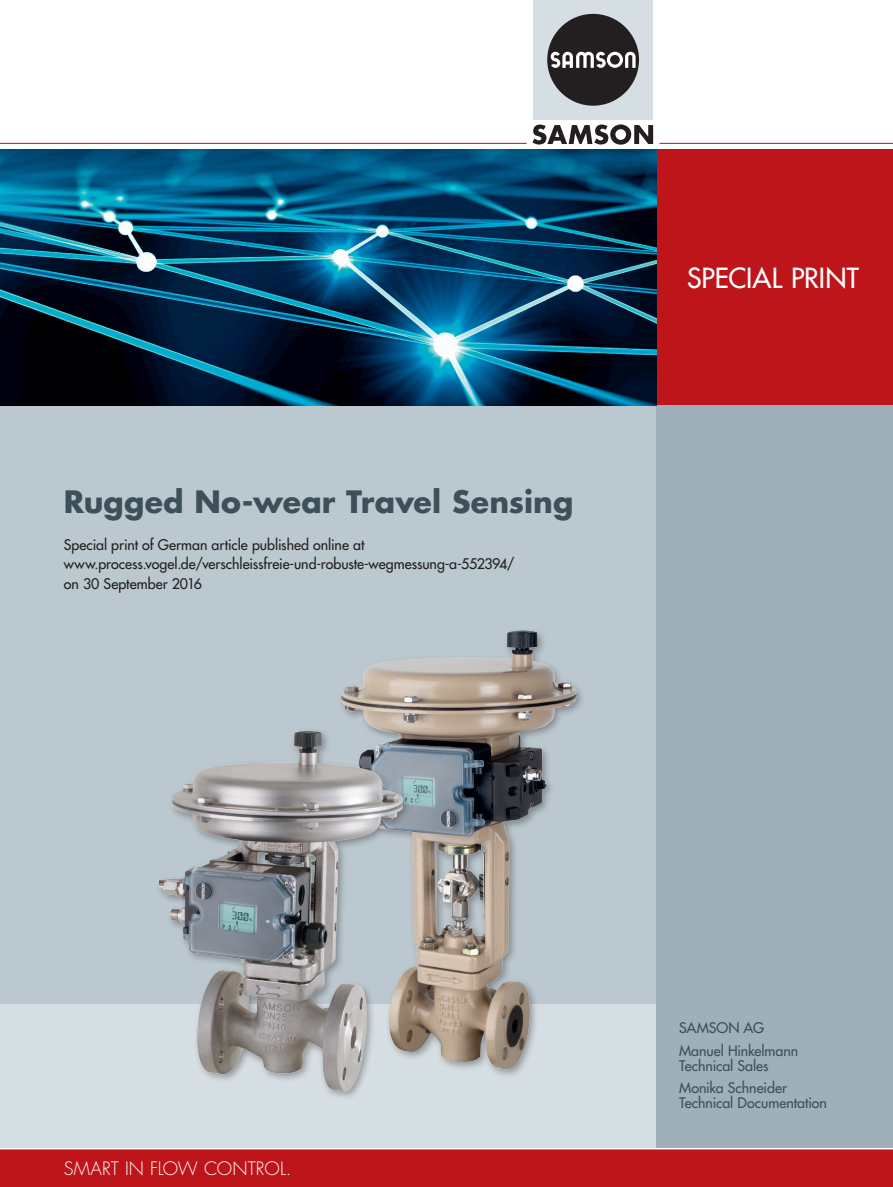
<style>
.page{position:relative;width:893px;height:1187px;background:#fff}
.page>*{position:absolute;margin:0;border:0;box-sizing:border-box;transform-origin:0 0}
.t1{font:700 30px "Futura";letter-spacing:.005em;color:#3d4f59}
.t2{font:27px "Futura";color:#fff}
.t3{font:300 18px "Futura";letter-spacing:.005em;color:#fff}
.t4{font:14.25px/19.5px "Futura";letter-spacing:-.005em;color:#231f20}
.t5{font:14.25px/22.5px "Futura";letter-spacing:-.005em;color:#3d4f59}
</style>
<div class="page">
<div style="left:0;top:157px;width:893px;height:1029px;background:#bbc8cf"></div>
<div style="left:0;top:1003px;width:893px;height:145px;background:#d5dee3"></div>
<div style="left:656px;top:150px;width:237px;height:255px;background:#be151b"></div>
<div style="left:656px;top:405px;width:237px;height:744px;background:#9fb0ba"></div>
<div style="left:0;top:1148px;width:893px;height:38px;background:#be151b"></div>
<hr style="left:659px;top:143px;width:234px;height:1px;background:#be151b">
<hr style="left:0;top:143px;width:527px;height:1px;background:#be151b">
<svg style="left:532px;top:124px;width:121px;height:21px"></svg>
<div style="left:533px;top:0;width:120px;height:120px;background:#d5dee3"></div>
<div style="left:547px;top:14px;width:92px;height:92px;background:#231f20;border-radius:50%"></div>
<svg style="left:551px;top:51px;width:85px;height:17px"></svg>
<hr style="left:0;top:1147px;width:893px;height:2px;background:#fff">
<img style="left:0;top:150px;width:656px;height:255px">
<img style="left:341px;top:630px;width:259px;height:442px">
<img style="left:159px;top:722px;width:254px;height:375px">
<h1 class="t1" style="left:64px;top:481px;width:511px">Rugged No-wear Travel Sensing</h1>
<p class="t4" style="left:64px;top:534px;width:452px">Special print of German article published online at www.process.vogel.de/verschleissfreie-und-robuste-wegmessung-a-552394/ on 30 September 2016</p>
<h2 class="t2" style="left:687px;top:260px;width:174px">SPECIAL PRINT</h2>
<p class="t3" style="left:64px;top:1156px;width:229px">SMART IN FLOW CONTROL.</p>
<p class="t5" style="left:679px;top:1016px;width:121px">SAMSON AG<br>Manuel Hinkelmann</p>
<p class="t5" style="left:679px;top:1054px;width:109px">Technical Sales<br>Monika Schneider</p>
<p class="t5" style="left:679px;top:1091px;width:149px">Technical Documentation</p>
</div>
